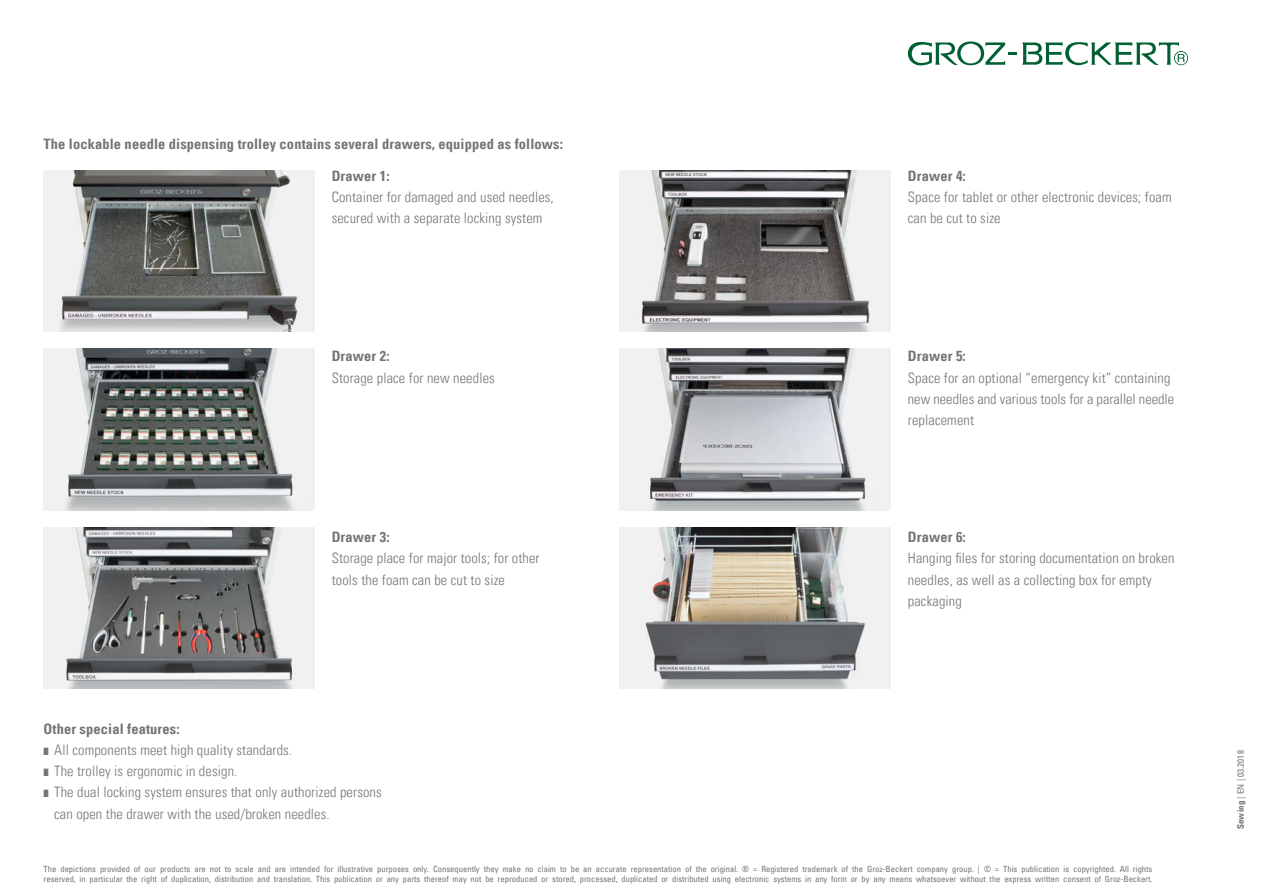
<style>
.page{position:relative;width:1263px;height:893px;background:#fff}
.page>*{position:absolute;margin:0;border:0;box-sizing:border-box;transform-origin:0 0}
.t1{font:14.4px/21.3px "Univers Com 47 Light Cond";letter-spacing:.01em;color:#757574}
.t2{font:14.4px "Univers Com 67 Bold Cond";letter-spacing:.01em;color:#757574}
.t3{font:condensed 9px "Univers Com 57";letter-spacing:.01em;color:#757574}
.t4{font:condensed 8.55px/10.5px "Univers Com 57";color:#757574}
.s1{font-family:"Monotype Sorts";font-size:10.2px}
.s2{font-family:"Univers Com 67 Bold Cond";font-stretch:normal}
</style>
<div class="page">
<svg style="left:908px;top:41px;width:280px;height:24px"></svg>
<img style="left:44px;top:170px;width:271px;height:162px">
<img style="left:620px;top:170px;width:271px;height:162px">
<img style="left:44px;top:349px;width:271px;height:161px">
<img style="left:620px;top:349px;width:271px;height:161px">
<img style="left:44px;top:527px;width:271px;height:162px">
<img style="left:620px;top:527px;width:271px;height:162px">
<p class="t2" style="left:44px;top:135px;width:521px">The lockable needle dispensing trolley contains several drawers, equipped as follows:</p>
<p class="t2" style="left:332px;top:167px;width:59px">Drawer 1:</p>
<p class="t1" style="left:332px;top:186px;width:224px">Container for damaged and used needles, secured with a separate locking system</p>
<p class="t2" style="left:332px;top:347px;width:59px">Drawer 2:</p>
<p class="t1" style="left:332px;top:367px;width:165px">Storage place for new needles</p>
<p class="t2" style="left:332px;top:528px;width:59px">Drawer 3:</p>
<p class="t1" style="left:332px;top:548px;width:209px">Storage place for major tools; for other tools the foam can be cut to size</p>
<p class="t2" style="left:44px;top:720px;width:137px">Other special features:</p>
<p class="t1" style="left:44px;top:739px;width:250px"><span class="s1">]]</span> All components meet high quality standards.</p>
<p class="t1" style="left:44px;top:760px;width:195px"><span class="s1">]]</span> The trolley is ergonomic in design.</p>
<p class="t1" style="left:44px;top:782px;width:340px"><span class="s1">]]</span> The dual locking system ensures that only authorized persons</p>
<p class="t1" style="left:54px;top:803px;width:277px">can open the drawer with the used/broken needles.</p>
<p class="t2" style="left:908px;top:167px;width:59px">Drawer 4:</p>
<p class="t1" style="left:908px;top:186px;width:265px">Space for tablet or other electronic devices; foam can be cut to size</p>
<p class="t2" style="left:908px;top:347px;width:59px">Drawer 5:</p>
<p class="t1" style="left:908px;top:367px;width:268px">Space for an optional “emergency kit” containing new needles and various tools for a parallel needle replacement</p>
<p class="t2" style="left:908px;top:528px;width:59px">Drawer 6:</p>
<p class="t1" style="left:908px;top:548px;width:268px">Hanging files for storing documentation on broken needles, as well as a collecting box for empty packaging</p>
<p class="t4" style="left:44px;top:863px;width:1110px">The depictions provided of our products are not to scale and are intended for illustrative purposes only. Consequently they make no claim to be an accurate representation of the original. ® = Registered trademark of the Groz-Beckert company group. | © = This publication is copyrighted. All rights reserved, in particular the right of duplication, distribution and translation. This publication or any parts thereof may not be reproduced or stored, processed, duplicated or distributed using electronic systems in any form or by any means whatsoever without the express written consent of Groz-Beckert.</p>
<p class="t3" style="left:1235px;top:829px;width:80px;rotate:-90deg"><span class="s2">Sewing</span> | EN | 03.2018</p>
</div>
